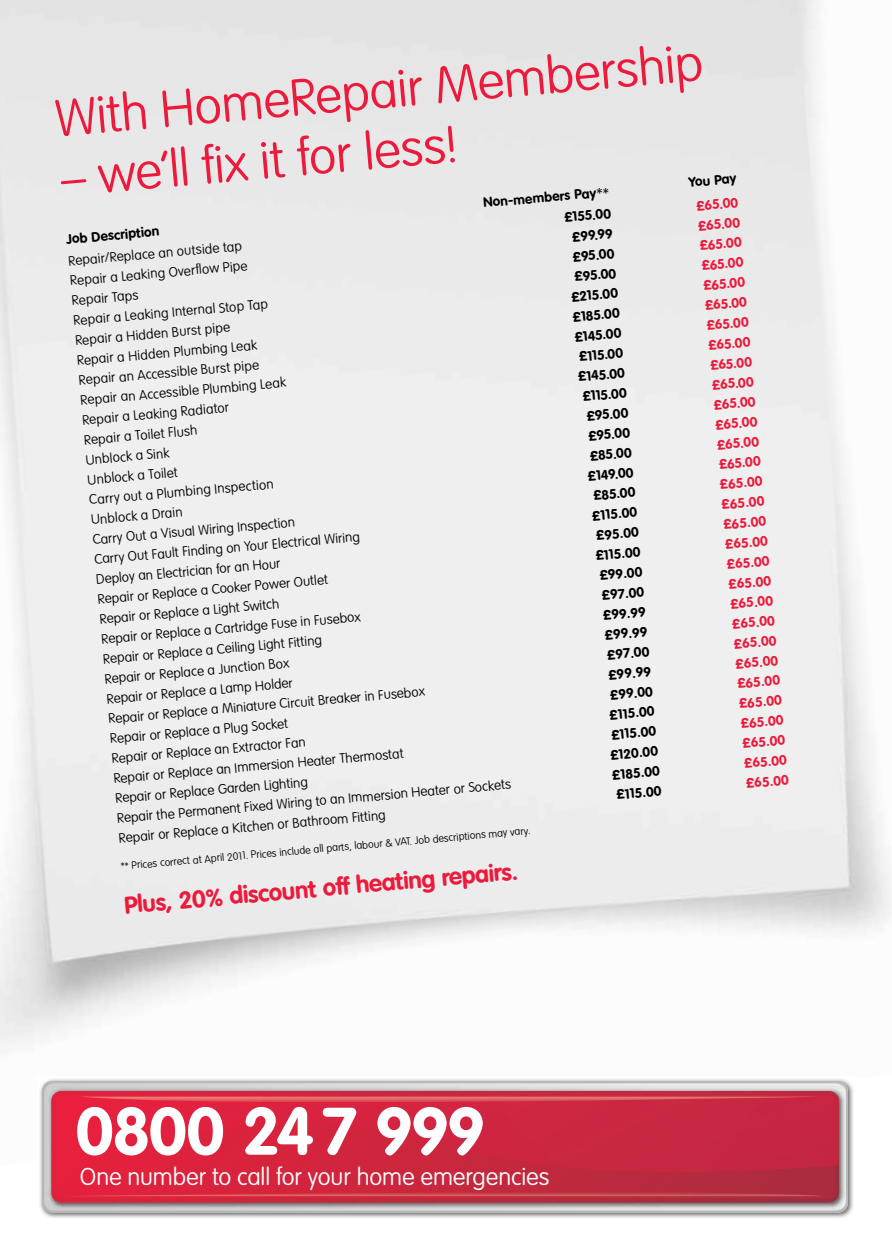
<style>
.page{position:relative;width:892px;height:1260px;background:#fff}
.page>*{position:absolute;margin:0;border:0;box-sizing:border-box;transform-origin:0 0}
.t1{font:700 66px "Homeserve Rounded";letter-spacing:-.025em;color:#fff}
.t2{font:100 51px "Home Serve Rounded";color:#ed1a3b}
.t3{font:100 24px "Home Serve Rounded";letter-spacing:-.005em;color:#fff}
.t4{font:700 24px "Homeserve Rounded";color:#ed1a3b}
.t5{font:100 13.5px "Home Serve Rounded";color:#000}
.t6{font:700 13.5px "Homeserve Rounded";color:#000}
.t7{font:700 13.5px "Homeserve Rounded";color:#ed1a3b}
.t8{font:100 10.5px "Home Serve Rounded";color:#000}
.s1{font-family:"Home Serve Rounded";font-weight:100;font-size:16.5px}
</style>
<div class="page">
<img style="left:39px;top:1078px;width:815px;height:140px">
<img style="left:52px;top:1210px;width:785px;height:1px">
<hr style="left:52px;top:1082px;width:785px;height:1px;background:#b7b9bb">
<hr style="left:52px;top:1081px;width:785px;height:1px;background:#b7b8bb">
<hr style="left:52px;top:1211px;width:785px;height:1px;background:#b4b6b9">
<hr style="left:42px;top:1091px;width:2px;height:112px;background:#b4b6b9">
<svg style="left:42px;top:1081px;width:10px;height:10px"></svg>
<div style="left:44px;top:1083px;width:801px;height:127px;background:linear-gradient(to right,#cfd1d1,#f1f1f1);border-radius:8px"></div>
<svg style="left:837px;top:1081px;width:11px;height:131px"></svg>
<svg style="left:42px;top:1203px;width:10px;height:9px"></svg>
<img style="left:46px;top:1086px;width:799px;height:124px">
<img style="left:51px;top:1165px;width:787px;height:38px">
<img style="left:55px;top:1165px;width:779px;height:7px">
<img style="left:51px;top:1091px;width:787px;height:74px">
<img style="left:80px;top:1097px;width:740px;height:5px">
<img style="left:64px;top:1192px;width:759px;height:4px">
<p class="t2" style="left:53px;top:90px;width:651px;rotate:-5deg">With HomeRepair Membership</p>
<p class="t2" style="left:58px;top:149px;width:400px;rotate:-5deg">– we’ll fi x it for less!</p>
<p class="t6" style="left:66px;top:231px;width:95px;rotate:-5deg">Job Description</p>
<p class="t6" style="left:687px;top:174px;width:49px;rotate:-5deg">You Pay</p>
<p class="t6" style="left:482px;top:195px;width:128px;rotate:-5deg">Non-members Pay<span class="s1">**</span></p>
<p class="t7" style="left:695px;top:198px;width:43px;rotate:-5deg">£65.00</p>
<p class="t6" style="left:563px;top:210px;width:48px;rotate:-5deg">£155.00</p>
<p class="t7" style="left:697px;top:218px;width:43px;rotate:-5deg">£65.00</p>
<p class="t6" style="left:571px;top:229px;width:42px;rotate:-5deg">£99.99</p>
<p class="t7" style="left:698px;top:238px;width:43px;rotate:-5deg">£65.00</p>
<p class="t5" style="left:68px;top:253px;width:176px;rotate:-5deg">Repair/Replace an outside tap</p>
<p class="t6" style="left:572px;top:249px;width:43px;rotate:-5deg">£95.00</p>
<p class="t7" style="left:700px;top:258px;width:43px;rotate:-5deg">£65.00</p>
<p class="t5" style="left:69px;top:273px;width:179px;rotate:-5deg">Repair a Leaking Overfl ow Pipe</p>
<p class="t6" style="left:573px;top:269px;width:43px;rotate:-5deg">£95.00</p>
<p class="t7" style="left:702px;top:278px;width:43px;rotate:-5deg">£65.00</p>
<p class="t6" style="left:570px;top:289px;width:48px;rotate:-5deg">£215.00</p>
<p class="t5" style="left:71px;top:293px;width:68px;rotate:-5deg">Repair Taps</p>
<p class="t7" style="left:704px;top:298px;width:43px;rotate:-5deg">£65.00</p>
<p class="t5" style="left:73px;top:313px;width:196px;rotate:-5deg">Repair a Leaking Internal Stop Tap</p>
<p class="t6" style="left:572px;top:309px;width:49px;rotate:-5deg">£185.00</p>
<p class="t7" style="left:705px;top:317px;width:43px;rotate:-5deg">£65.00</p>
<p class="t5" style="left:75px;top:333px;width:157px;rotate:-5deg">Repair a Hidden Burst pipe</p>
<p class="t6" style="left:573px;top:329px;width:48px;rotate:-5deg">£145.00</p>
<p class="t7" style="left:707px;top:337px;width:43px;rotate:-5deg">£65.00</p>
<p class="t5" style="left:76px;top:353px;width:182px;rotate:-5deg">Repair a Hidden Plumbing Leak</p>
<p class="t6" style="left:578px;top:349px;width:46px;rotate:-5deg">£115.00</p>
<p class="t7" style="left:709px;top:357px;width:43px;rotate:-5deg">£65.00</p>
<p class="t5" style="left:78px;top:373px;width:182px;rotate:-5deg">Repair an Accessible Burst pipe</p>
<p class="t6" style="left:577px;top:369px;width:48px;rotate:-5deg">£145.00</p>
<p class="t7" style="left:711px;top:377px;width:43px;rotate:-5deg">£65.00</p>
<p class="t5" style="left:80px;top:392px;width:208px;rotate:-5deg">Repair an Accessible Plumbing Leak</p>
<p class="t6" style="left:581px;top:388px;width:46px;rotate:-5deg">£115.00</p>
<p class="t7" style="left:712px;top:397px;width:43px;rotate:-5deg">£65.00</p>
<p class="t5" style="left:82px;top:412px;width:149px;rotate:-5deg">Repair a Leaking Radiator</p>
<p class="t6" style="left:585px;top:408px;width:43px;rotate:-5deg">£95.00</p>
<p class="t7" style="left:714px;top:417px;width:43px;rotate:-5deg">£65.00</p>
<p class="t5" style="left:83px;top:432px;width:115px;rotate:-5deg">Repair a Toilet Flush</p>
<p class="t6" style="left:587px;top:428px;width:43px;rotate:-5deg">£95.00</p>
<p class="t7" style="left:716px;top:437px;width:43px;rotate:-5deg">£65.00</p>
<p class="t5" style="left:85px;top:452px;width:85px;rotate:-5deg">Unblock a Sink</p>
<p class="t6" style="left:589px;top:448px;width:44px;rotate:-5deg">£85.00</p>
<p class="t7" style="left:718px;top:457px;width:43px;rotate:-5deg">£65.00</p>
<p class="t6" style="left:587px;top:468px;width:47px;rotate:-5deg">£149.00</p>
<p class="t5" style="left:87px;top:472px;width:92px;rotate:-5deg">Unblock a Toilet</p>
<p class="t7" style="left:718px;top:477px;width:44px;rotate:-5deg">£65.00</p>
<p class="t5" style="left:88px;top:492px;width:187px;rotate:-5deg">Carry out a Plumbing Inspection</p>
<p class="t6" style="left:592px;top:488px;width:44px;rotate:-5deg">£85.00</p>
<p class="t7" style="left:720px;top:497px;width:44px;rotate:-5deg">£65.00</p>
<p class="t6" style="left:591px;top:508px;width:47px;rotate:-5deg">£115.00</p>
<p class="t5" style="left:90px;top:512px;width:93px;rotate:-5deg">Unblock a Drain</p>
<p class="t7" style="left:722px;top:517px;width:44px;rotate:-5deg">£65.00</p>
<p class="t5" style="left:92px;top:532px;width:204px;rotate:-5deg">Carry Out a Visual Wiring Inspection</p>
<p class="t6" style="left:595px;top:528px;width:44px;rotate:-5deg">£95.00</p>
<p class="t5" style="left:94px;top:552px;width:268px;rotate:-5deg">Carry Out Fault Finding on Your Electrical Wiring</p>
<p class="t7" style="left:724px;top:536px;width:44px;rotate:-5deg">£65.00</p>
<p class="t6" style="left:594px;top:548px;width:47px;rotate:-5deg">£115.00</p>
<p class="t7" style="left:725px;top:556px;width:44px;rotate:-5deg">£65.00</p>
<p class="t5" style="left:95px;top:572px;width:186px;rotate:-5deg">Deploy an Electrician for an Hour</p>
<p class="t6" style="left:598px;top:567px;width:44px;rotate:-5deg">£99.00</p>
<p class="t5" style="left:97px;top:592px;width:232px;rotate:-5deg">Repair or Replace a Cooker Power Outlet</p>
<p class="t7" style="left:727px;top:576px;width:44px;rotate:-5deg">£65.00</p>
<p class="t6" style="left:601px;top:587px;width:44px;rotate:-5deg">£97.00</p>
<p class="t7" style="left:729px;top:596px;width:44px;rotate:-5deg">£65.00</p>
<p class="t5" style="left:99px;top:611px;width:182px;rotate:-5deg">Repair or Replace a Light Switch</p>
<p class="t6" style="left:602px;top:607px;width:44px;rotate:-5deg">£99.99</p>
<p class="t5" style="left:101px;top:631px;width:261px;rotate:-5deg">Repair or Replace a Cartridge Fuse in Fusebox</p>
<p class="t7" style="left:731px;top:616px;width:44px;rotate:-5deg">£65.00</p>
<p class="t6" style="left:604px;top:627px;width:44px;rotate:-5deg">£99.99</p>
<p class="t7" style="left:732px;top:636px;width:44px;rotate:-5deg">£65.00</p>
<p class="t5" style="left:102px;top:651px;width:221px;rotate:-5deg">Repair or Replace a Ceiling Light Fitting</p>
<p class="t6" style="left:606px;top:647px;width:44px;rotate:-5deg">£97.00</p>
<p class="t7" style="left:734px;top:656px;width:44px;rotate:-5deg">£65.00</p>
<p class="t5" style="left:104px;top:671px;width:186px;rotate:-5deg">Repair or Replace a Junction Box</p>
<p class="t6" style="left:607px;top:667px;width:44px;rotate:-5deg">£99.99</p>
<p class="t7" style="left:736px;top:676px;width:44px;rotate:-5deg">£65.00</p>
<p class="t5" style="left:106px;top:691px;width:188px;rotate:-5deg">Repair or Replace a Lamp Holder</p>
<p class="t6" style="left:609px;top:687px;width:44px;rotate:-5deg">£99.00</p>
<p class="t5" style="left:108px;top:711px;width:319px;rotate:-5deg">Repair or Replace a Miniature Circuit Breaker in Fusebox</p>
<p class="t7" style="left:738px;top:696px;width:44px;rotate:-5deg">£65.00</p>
<p class="t6" style="left:608px;top:707px;width:47px;rotate:-5deg">£115.00</p>
<p class="t7" style="left:739px;top:716px;width:44px;rotate:-5deg">£65.00</p>
<p class="t5" style="left:109px;top:731px;width:180px;rotate:-5deg">Repair or Replace a Plug Socket</p>
<p class="t6" style="left:610px;top:727px;width:47px;rotate:-5deg">£115.00</p>
<p class="t7" style="left:741px;top:736px;width:44px;rotate:-5deg">£65.00</p>
<p class="t5" style="left:111px;top:751px;width:196px;rotate:-5deg">Repair or Replace an Extractor Fan</p>
<p class="t6" style="left:609px;top:747px;width:49px;rotate:-5deg">£120.00</p>
<p class="t5" style="left:113px;top:771px;width:292px;rotate:-5deg">Repair or Replace an Immersion Heater Thermostat</p>
<p class="t7" style="left:743px;top:755px;width:44px;rotate:-5deg">£65.00</p>
<p class="t6" style="left:611px;top:767px;width:49px;rotate:-5deg">£185.00</p>
<p class="t7" style="left:745px;top:775px;width:44px;rotate:-5deg">£65.00</p>
<p class="t5" style="left:115px;top:791px;width:195px;rotate:-5deg">Repair or Replace Garden Lighting</p>
<p class="t5" style="left:116px;top:810px;width:397px;rotate:-5deg">Repair the Permanent Fixed Wiring to an Immersion Heater or Sockets</p>
<p class="t6" style="left:615px;top:787px;width:47px;rotate:-5deg">£115.00</p>
<p class="t5" style="left:118px;top:830px;width:269px;rotate:-5deg">Repair or Replace a Kitchen or Bathroom Fitting</p>
<p class="t8" style="left:120px;top:860px;width:412px;rotate:-5deg">** Prices correct at April 2011. Prices include all parts, labour &amp; VAT. Job descriptions may vary.</p>
<p class="t4" style="left:123px;top:891px;width:396px;rotate:-5deg">Plus, 20% discount off heating repairs.</p>
<p class="t1" style="left:76px;top:1093px;width:411px">0800 24 7 999</p>
<p class="t3" style="left:80px;top:1163px;width:471px">One number to call for your home emergencies</p>
</div>
